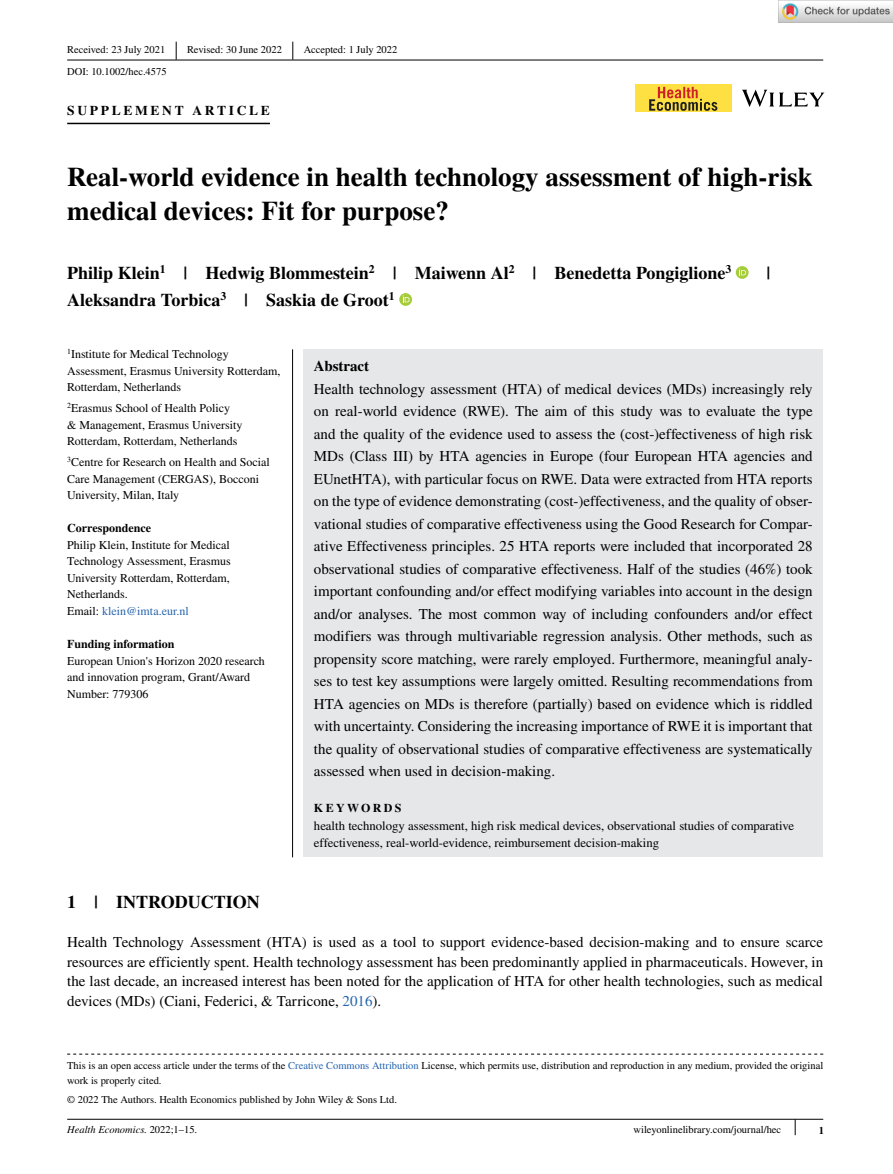
<style>
.page{position:relative;width:893px;height:1174px;background:#fff}
.page>*{position:absolute;margin:0;border:0;box-sizing:border-box;transform-origin:0 0}
.t1{font:700 27px/34.5px "STIX";color:#000}
.t2{font:700 18px "STIX";color:#000}
.t3{font:15px/22.5px "STIX";color:#000;text-align:justify}
.t4{font:700 15px "STIX";color:#000}
.t5{font:700 13.5px "STIX";letter-spacing:.2em;color:#000}
.t6{font:12.75px/17.2px "STIX";color:#000}
.t7{font:12px/16.5px "STIX";color:#000}
.t8{font:700 12px "STIX";color:#000}
.t9{font:700 12px "STIX";letter-spacing:.2em;color:#000}
.t10{font:10.5px/15px "STIX";color:#000}
.t11{font:italic 10.5px "STIX";color:#000}
.t12{font:700 10.5px "STIX";color:#000}
.s1{color:#2564af}
.s2{font-style:normal}
</style>
<div class="page">
<hr style="left:67px;top:60px;width:756px;height:1px;background:#000">
<hr style="left:67px;top:1118px;width:756px;height:1px;background:#000">
<div style="left:303px;top:349px;width:520px;height:508px;background:#e6e7e8"></div>
<hr style="left:67px;top:123px;width:203px;height:1px;background:#000">
<svg style="left:736px;top:266px;width:12px;height:13px"></svg>
<svg style="left:739px;top:268px;width:7px;height:7px"></svg>
<svg style="left:399px;top:293px;width:13px;height:13px"></svg>
<svg style="left:403px;top:295px;width:7px;height:7px"></svg>
<svg style="left:176px;top:42px;width:1px;height:18px"></svg>
<svg style="left:292px;top:42px;width:1px;height:18px"></svg>
<svg style="left:742px;top:90px;width:82px;height:17px"></svg>
<div style="left:635px;top:85px;width:96px;height:27px;background:#fee042"></div>
<svg style="left:649px;top:87px;width:68px;height:24px"></svg>
<svg style="left:67px;top:1053px;width:756px;height:1px"></svg>
<svg style="left:795px;top:1119px;width:1px;height:16px"></svg>
<hr style="left:292px;top:349px;width:1px;height:508px;background:#000">
<img style="left:779px;top:0;width:114px;height:23px">
<p class="t10" style="left:67px;top:43px;width:100px">Received: 23 July 2021</p>
<p class="t10" style="left:187px;top:43px;width:96px">Revised: 30 June 2022</p>
<p class="t10" style="left:304px;top:43px;width:95px">Accepted: 1 July 2022</p>
<p class="t10" style="left:67px;top:64px;width:101px">DOI: 10.1002/hec.4575</p>
<p class="t5" style="left:67px;top:103px;width:204px">SUPPLEMENT ARTICLE</p>
<h1 class="t1" style="left:67px;top:159px;width:747px">Real-world evidence in health technology assessment of high-risk medical devices: Fit for purpose?</h1>
<p class="t2" style="left:67px;top:262px;width:666px">Philip Klein<sup>1</sup> | Hedwig Blommestein<sup>2</sup> | Maiwenn Al<sup>2</sup> | Benedetta Pongiglione<sup>3</sup></p>
<p class="t2" style="left:766px;top:262px;width:5px">|</p>
<p class="t2" style="left:67px;top:289px;width:329px">Aleksandra Torbica<sup>3</sup> | Saskia de Groot<sup>1</sup></p>
<p class="t7" style="left:67px;top:347px;width:215px"><sup>1</sup>Institute for Medical Technology<br>Assessment, Erasmus University Rotterdam,<br>Rotterdam, Netherlands</p>
<p class="t7" style="left:67px;top:401px;width:177px"><sup>2</sup>Erasmus School of Health Policy &amp; Management, Erasmus University<br>Rotterdam, Rotterdam, Netherlands</p>
<p class="t7" style="left:67px;top:455px;width:204px"><sup>3</sup>Centre for Research on Health and Social<br>Care Management (CERGAS), Bocconi<br>University, Milan, Italy</p>
<p class="t8" style="left:67px;top:521px;width:85px">Correspondence</p>
<p class="t7" style="left:67px;top:537px;width:165px">Philip Klein, Institute for Medical<br>Technology Assessment, Erasmus<br>University Rotterdam, Rotterdam,<br>Netherlands.<br>Email: <span class="s1">klein@imta.eur.nl</span></p>
<p class="t8" style="left:67px;top:637px;width:109px">Funding information</p>
<p class="t7" style="left:67px;top:653px;width:199px">European Union's Horizon 2020 research and innovation program, Grant/Award<br>Number: 779306</p>
<p class="t4" style="left:314px;top:357px;width:57px">Abstract</p>
<p class="t3" style="left:314px;top:378px;width:500px">Health technology assessment (HTA) of medical devices (MDs) increasingly rely on real-world evidence (RWE). The aim of this study was to evaluate the type and the quality of the evidence used to assess the (cost-)effectiveness of high risk MDs (Class III) by HTA agencies in Europe (four European HTA agencies and EUnetHTA), with particular focus on RWE. Data were extracted from HTA reports on the type of evidence demonstrating (cost-)effectiveness, and the quality of obser&shy;vational studies of comparative effectiveness using the Good Research for Compar&shy;ative Effectiveness principles. 25 HTA reports were included that incorporated 28 observational studies of comparative effectiveness. Half of the studies (46%) took important confounding and/or effect modifying variables into account in the design and/or analyses. The most common way of including confounders and/or effect modifiers was through multivariable regression analysis. Other methods, such as propensity score matching, were rarely employed. Furthermore, meaningful analy&shy;ses to test key assumptions were largely omitted. Resulting recommendations from HTA agencies on MDs is therefore (partially) based on evidence which is riddled with uncertainty. Considering the increasing importance of RWE it is important that the quality of observational studies of comparative effectiveness are systematically assessed when used in decision-making.</p>
<p class="t9" style="left:314px;top:801px;width:89px">KEYWORDS</p>
<p class="t6" style="left:314px;top:817px;width:482px">health technology assessment, high risk medical devices, observational studies of comparative effectiveness, real-world-evidence, reimbursement decision-making</p>
<p class="t2" style="left:67px;top:891px;width:194px">1 | INTRODUCTION</p>
<p class="t3" style="left:67px;top:933px;width:758px;line-height:19.5px">Health Technology Assessment (HTA) is used as a tool to support evidence-based decision-making and to ensure scarce resources are efficiently spent. Health technology assessment has been predominantly applied in pharmaceuticals. However, in the last decade, an increased interest has been noted for the application of HTA for other health technologies, such as medical devices (MDs) (Ciani, Federici, &amp; Tarricone, <span class="s1">2016</span>).</p>
<p class="t10" style="left:67px;top:1058px;width:758px">This is an open access article under the terms of the <span class="s1">Creative Commons Attribution</span> License, which permits use, distribution and reproduction in any medium, provided the original work is properly cited.</p>
<p class="t10" style="left:67px;top:1093px;width:331px">© 2022 The Authors. Health Economics published by John Wiley &amp; Sons Ltd.</p>
<p class="t11" style="left:67px;top:1122px;width:132px">Health Economics. <span class="s2">2022;1–15.</span></p>
<p class="t10" style="left:633px;top:1123px;width:149px">wileyonlinelibrary.com/journal/hec</p>
<p class="t12" style="left:819px;top:1123px;width:7px">1</p>
</div>
